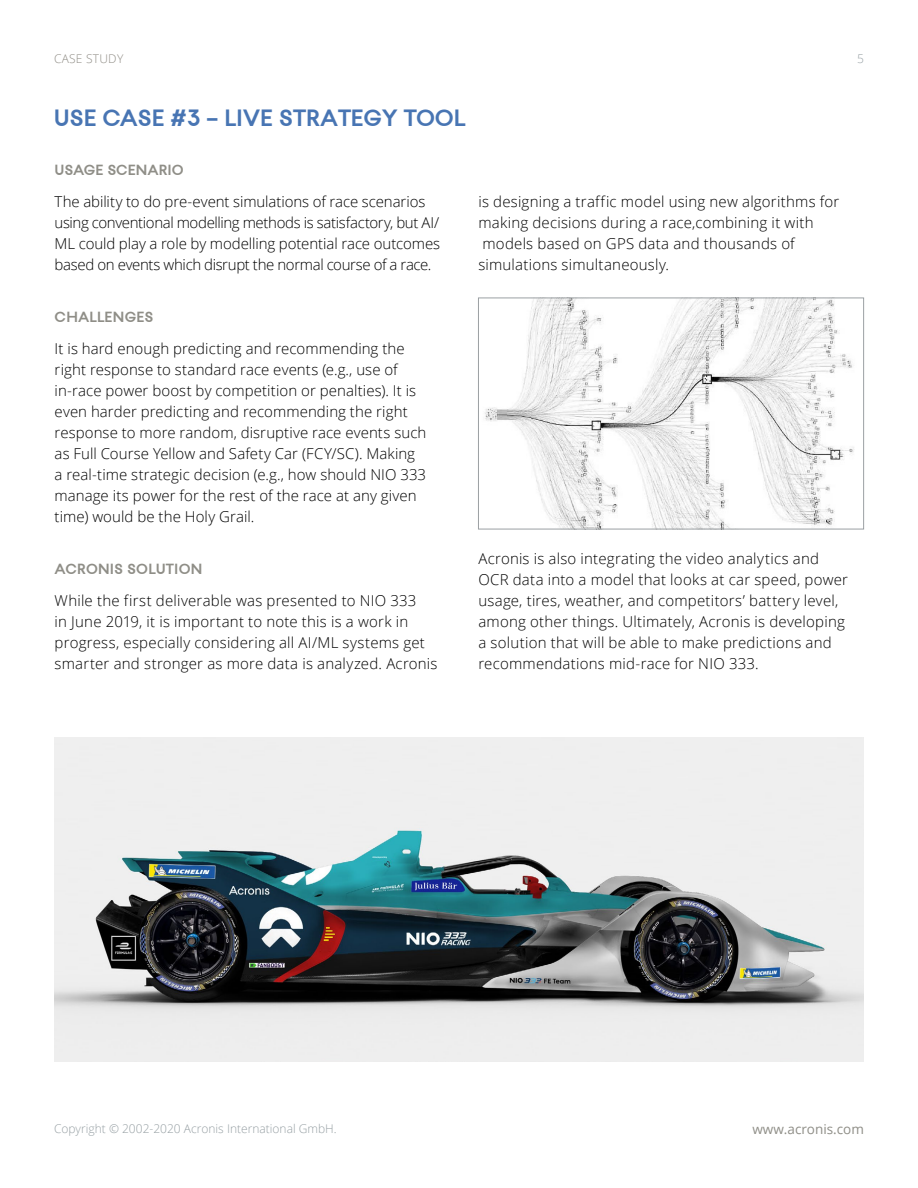
<style>
.page{position:relative;width:918px;height:1188px;background:#fff}
.page>*{position:absolute;margin:0;border:0;box-sizing:border-box;transform-origin:0 0}
.t1{font:700 24px "Acronis";color:#4875b3}
.t2{font:300 15px/21px "Open Sans";letter-spacing:.01em;color:#000}
.t3{font:300 15px/21px "Open Sans";letter-spacing:-.015em;color:#000}
.t4{font:700 15px "Acronis";letter-spacing:.015em;color:#8f8e87}
.t5{font:13.5px "Open Sans";color:#8f8e87}
.t6{font:300 12px "Open Sans";color:#97a0a4}
.t7{font:300 12px "Open Sans";letter-spacing:.02em;color:#918e87}
</style>
<div class="page">
<img style="left:485px;top:300px;width:369px;height:227px">
<div style="left:478px;top:298px;width:386px;height:231px;border:1px solid #9ba0a3"></div>
<img style="left:54px;top:738px;width:810px;height:324px">
<p class="t7" style="left:54px;top:51px;width:71px">CASE STUDY</p>
<p class="t6" style="left:857px;top:51px;width:8px">5</p>
<h1 class="t1" style="left:54px;top:103px;width:413px">USE CASE #3 – LIVE STRATEGY TOOL</h1>
<p class="t4" style="left:55px;top:161px;width:130px">USAGE SCENARIO</p>
<p class="t3" style="left:55px;top:191px;width:387px">The ability to do pre-event simulations of race scenarios using conventional modelling methods is satisfactory, but AI/ ML could play a role by modelling potential race outcomes based on events which disrupt the normal course of a race.</p>
<p class="t4" style="left:55px;top:308px;width:100px">CHALLENGES</p>
<p class="t2" style="left:55px;top:338px;width:373px">It is hard enough predicting and recommending the right response to standard race events (e.g., use of in-race power boost by competition or penalties). It is even harder predicting and recommending the right response to more random, disruptive race events such as Full Course Yellow and Safety Car (FCY/SC). Making a real-time strategic decision (e.g., how should NIO 333 manage its power for the rest of the race at any given time) would be the Holy Grail.</p>
<p class="t4" style="left:55px;top:560px;width:149px">ACRONIS SOLUTION</p>
<p class="t2" style="left:55px;top:590px;width:384px">While the first deliverable was presented to NIO 333<br>in June 2019, it is important to note this is a work in progress, especially considering all AI/ML systems get smarter and stronger as more data is analyzed. Acronis</p>
<p class="t2" style="left:478px;top:191px;width:362px">is designing a traffic model using new algorithms for making decisions during a race,combining it with models based on GPS data and thousands of simulations simultaneously.</p>
<p class="t2" style="left:478px;top:548px;width:371px">Acronis is also integrating the video analytics and OCR data into a model that looks at car speed, power usage, tires, weather, and competitors’ battery level, among other things. Ultimately, Acronis is developing a solution that will be able to make predictions and recommendations mid-race for NIO 333.</p>
<p class="t6" style="left:54px;top:1120px;width:284px">Copyright © 2002-2020 Acronis International GmbH.</p>
<p class="t5" style="left:752px;top:1120px;width:113px">www.acronis.com</p>
</div>
